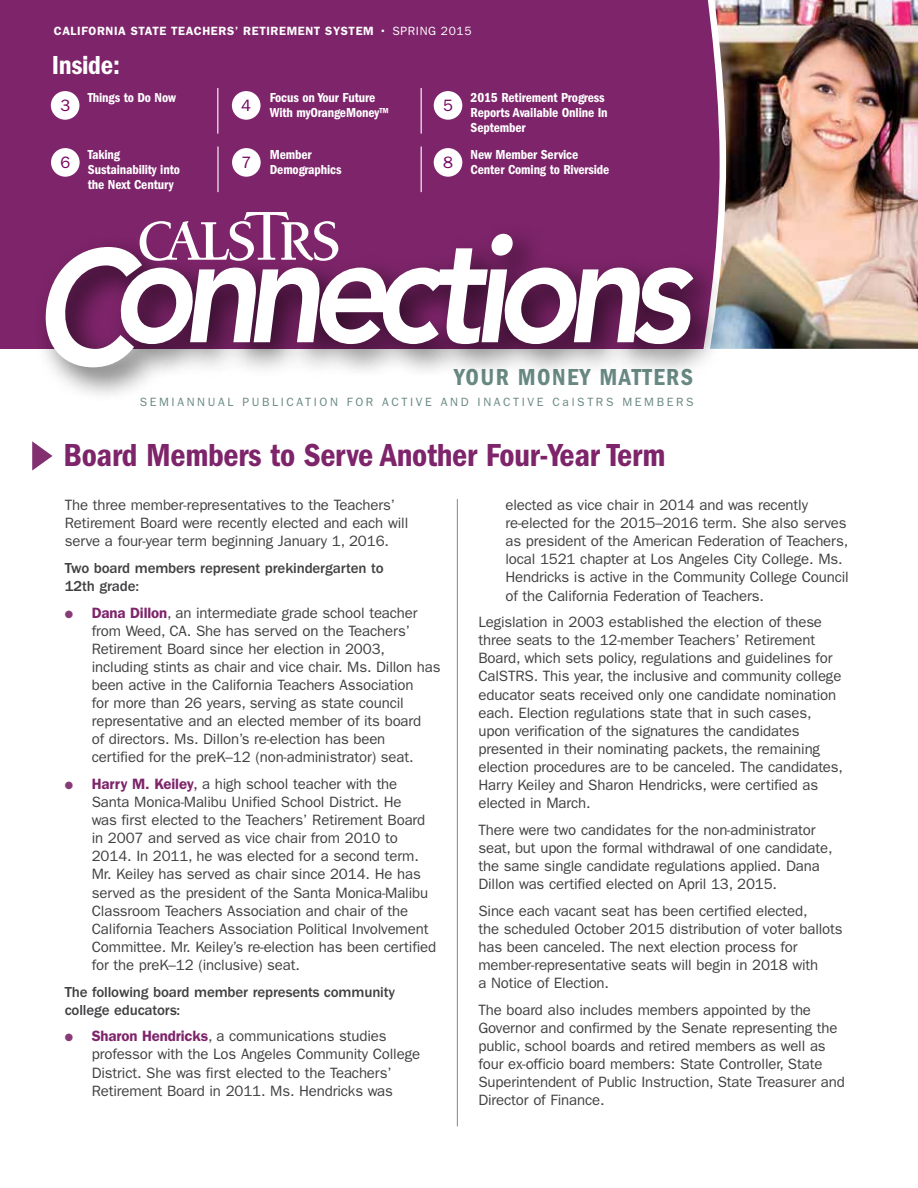
<style>
.page{position:relative;width:918px;height:1188px;background:#fff}
.page>*{position:absolute;margin:0;border:0;box-sizing:border-box;transform-origin:0 0}
.t1{font:33px "ITC Franklin Gothic Std Dm Cd";letter-spacing:-.01em;color:#7e246a}
.t2{font:27px "ITC Franklin Gothic Std Dm Cd";letter-spacing:-.01em;color:#fff}
.t3{font:24px "ITC Franklin Gothic Std Dm Cd";letter-spacing:.06em;color:#688882}
.t4{font:16.5px "ITC Franklin Gothic Std";color:#74005f}
.t5{font:15px/18px "ITC Franklin Gothic Std";letter-spacing:-.01em;color:#414042}
.t6{font:500 15px/18px "ITC Franklin Gothic Std";letter-spacing:-.01em;color:#414042}
.t7{font:13.5px/15px "ITC Franklin Gothic Std Dm Cd";letter-spacing:-.01em;color:#fff}
.t8{font:12px "ITC Franklin Gothic Std";letter-spacing:.22em;color:#688882}
.t9{font:600 12px "ITC Franklin Gothic Std";letter-spacing:.05em;color:#fff}
.s1{font-weight:400;font-size:15px}
.s2{font-weight:400}
.s3{color:#883c77}
.s4{font-weight:600;color:#7e246a}
.s5{font-weight:500;color:#7e246a}
</style>
<div class="page">
<div style="left:0;top:0;width:909px;height:349px;background:#7e246a"></div>
<img style="left:707px;top:0;width:211px;height:349px">
<hr style="left:457px;top:499px;width:1px;height:627px;background:#939598">
<svg style="left:32px;top:441px;width:20px;height:30px"></svg>
<div style="left:34px;top:222px;width:692px;height:181px;background:#000;opacity:.65"></div>
<svg style="left:42px;top:212px;width:652px;height:155px"></svg>
<hr style="left:217px;top:88px;width:1px;height:46px;background:#fff">
<div style="left:232px;top:91px;width:29px;height:29px;background:#fff;border-radius:50%"></div>
<div style="left:51px;top:91px;width:28px;height:29px;background:#fff;border-radius:50%"></div>
<hr style="left:421px;top:88px;width:1px;height:46px;background:#fff">
<div style="left:434px;top:91px;width:28px;height:29px;background:#fff;border-radius:50%"></div>
<hr style="left:217px;top:147px;width:2px;height:45px;background:#fff">
<div style="left:232px;top:148px;width:29px;height:29px;background:#fff;border-radius:50%"></div>
<div style="left:51px;top:148px;width:29px;height:29px;background:#fff;border-radius:50%"></div>
<hr style="left:421px;top:147px;width:1px;height:45px;background:#fff">
<div style="left:434px;top:148px;width:28px;height:29px;background:#fff;border-radius:50%"></div>
<p class="t9" style="left:54px;top:24px;width:419px">CALIFORNIA STATE TEACH ERS’ RETIREMENT SYSTEM <span class="s1">•</span> <span class="s2">SPRING 2015</span></p>
<h2 class="t2" style="left:52px;top:49px;width:70px">Inside:</h2>
<p class="t4" style="left:60px;top:96px;width:11px">3</p>
<p class="t7" style="left:471px;top:90px;width:139px">2015 Retirement Progress<br>Reports Available Online In<br>September</p>
<p class="t7" style="left:88px;top:90px;width:90px">Things to Do Now</p>
<p class="t7" style="left:270px;top:90px;width:121px">Focus on Your Future<br>With myOrangeMoney™</p>
<p class="t4" style="left:241px;top:96px;width:11px">4</p>
<p class="t4" style="left:443px;top:96px;width:11px">5</p>
<p class="t4" style="left:61px;top:153px;width:11px">6</p>
<p class="t7" style="left:471px;top:147px;width:140px">New Member Service<br>Center Coming to Riverside</p>
<p class="t7" style="left:88px;top:147px;width:93px">Taking<br>Sustainability into the Next Century</p>
<p class="t7" style="left:270px;top:147px;width:73px">Member<br>Demographics</p>
<p class="t4" style="left:443px;top:153px;width:11px">8</p>
<p class="t4" style="left:241px;top:153px;width:11px">7</p>
<h3 class="t3" style="left:454px;top:363px;width:240px">YOUR MONEY MATTERS</h3>
<p class="t8" style="left:140px;top:395px;width:58px">Semi Annual</p>
<p class="t8" style="left:242px;top:395px;width:19px">Publicati</p>
<p class="t8" style="left:320px;top:395px;width:80px">on for Acti</p>
<p class="t8" style="left:416px;top:395px;width:36px">ve and</p>
<p class="t8" style="left:478px;top:395px;width:15px">Inacti</p>
<p class="t8" style="left:528px;top:395px;width:158px">ve CalSTRS Memb ers</p>
<h1 class="t1" style="left:64px;top:436px;width:603px">Board Members to Serve Another Four-Year Term</h1>
<p class="t5" style="left:505px;top:496px;width:345px">elected as vice chair in 2014 and was recently re-elected for the 2015–2016 term. She also serves as president of the American Federation of Teachers, local 1521 chapter at Los Angeles City College. Ms.<br>Hendricks is active in the Community College Council of the California Federation of Teachers.</p>
<p class="t5" style="left:478px;top:613px;width:366px">Legislation in 2003 established the election of these three seats to the 12-member Teachers’ Retirement Board, which sets policy, regulations and guidelines for CalSTRS. This year, the inclusive and community college educator seats received only one candidate nomination each. Election regulations state that in such cases, upon verification of the signatures the candidates presented in their nominating packets, the remaining election procedures are to be canceled. The candidates, Harry Keiley and Sharon Hendricks, were certified as elected in March.</p>
<p class="t5" style="left:478px;top:821px;width:356px">There were two candidates for the non-administrator seat, but upon the formal withdrawal of one candidate, the same single candidate regulations applied. Dana Dillon was certified elected on April 13, 2015.</p>
<p class="t5" style="left:478px;top:902px;width:366px">Since each vacant seat has been certified elected,<br>the scheduled October 2015 distribution of voter ballots has been canceled. The next election process for member-representative seats will begin in 2018 with<br>a Notice of Election.</p>
<p class="t5" style="left:478px;top:1001px;width:368px">The board also includes members appointed by the Governor and confirmed by the Senate representing the public, school boards and retired members as well as four ex-officio board members: State Controller, State Superintendent of Public Instruction, State Treasurer and Director of Finance.</p>
<p class="t5" style="left:65px;top:496px;width:345px">The three member-representatives to the Teachers’<br>Retirement Board were recently elected and each will serve a four-year term beginning January 1, 2016.</p>
<p class="t6" style="left:65px;top:559px;width:321px">Two board members represent prekindergarten to<br>12th grade:</p>
<p class="t5" style="left:92px;top:604px;width:350px;text-indent:-27px"><span class="s3">●</span> <span class="s4">DANA DILLON</span>, an intermediate grade school teacher from Weed, CA. She has served on the Teachers’ Retirement Board since her election in 2003, including stints as chair and vice chair. Ms. Dillon has been active in the California Teachers Association<br>for more than 26 years, serving as state council representative and an elected member of its board<br>of directors. Ms. Dillon’s re-election has been certified for the preK–12 (non-administrator) seat.</p>
<p class="t5" style="left:92px;top:775px;width:346px;text-indent:-27px"><span class="s3">●</span> <span class="s4">HARRY M. KEILEY</span><span class="s5">,</span> a high school teacher with the Santa Monica-Malibu Unified School District. He<br>was first elected to the Teachers’ Retirement Board in 2007 and served as vice chair from 2010 to 2014. In 2011, he was elected for a second term.<br>Mr. Keiley has served as chair since 2014. He has served as the president of the Santa Monica-Malibu Classroom Teachers Association and chair of the California Teachers Association Political Involvement Committee. Mr. Keiley’s re-election has been certified for the preK–12 (inclusive) seat.</p>
<p class="t6" style="left:65px;top:983px;width:332px">The following board member represents community college educators:</p>
<p class="t5" style="left:92px;top:1027px;width:330px;text-indent:-27px"><span class="s3">●</span> <span class="s4">SHARON HENDRICKS</span>, a communications studies professor with the Los Angeles Community College District. She was first elected to the Teachers’ Retirement Board in 2011. Ms. Hendricks was</p>
</div>
